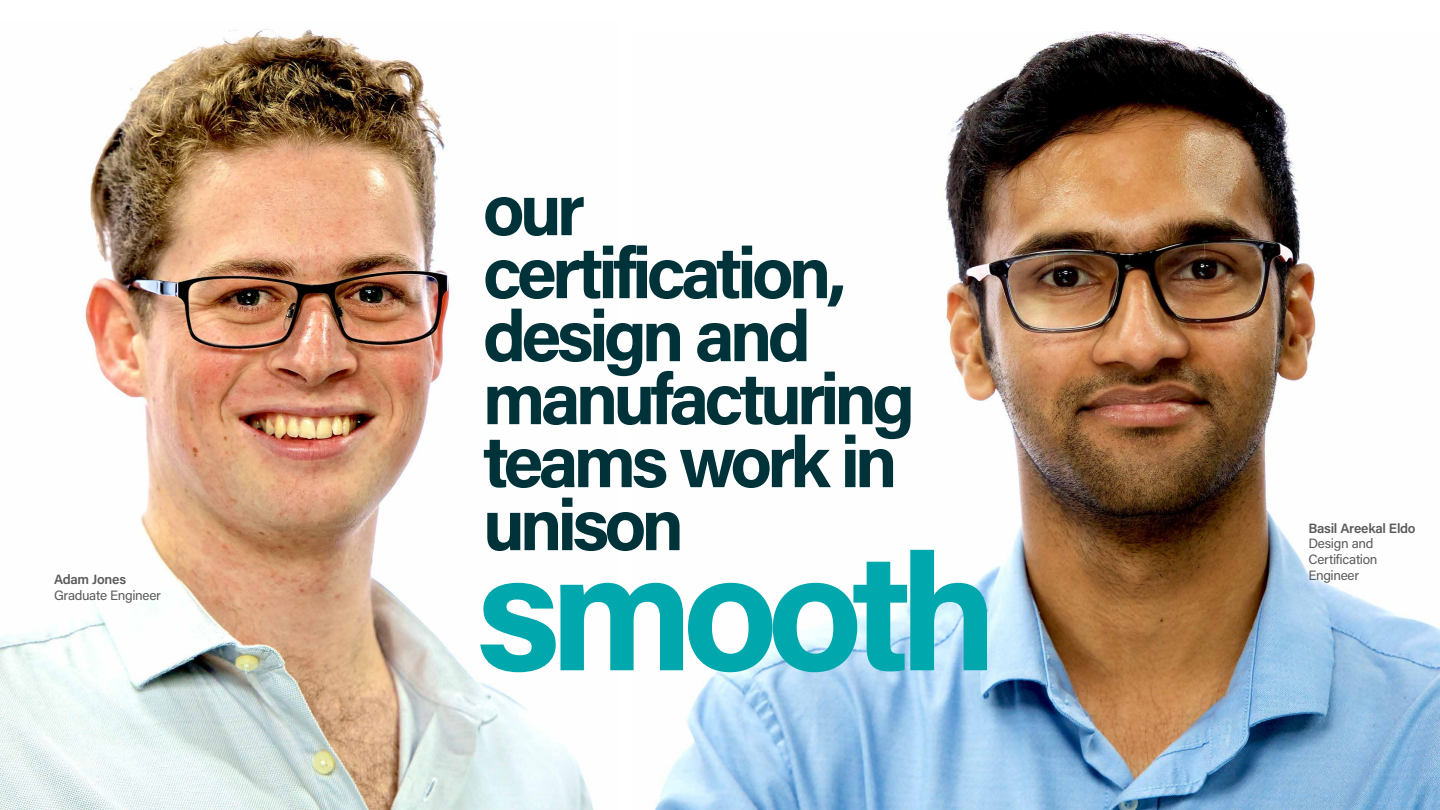
<style>
.page{position:relative;width:1440px;height:810px;background:#fff}
.page>*{position:absolute;margin:0;border:0;box-sizing:border-box;transform-origin:0 0}
.t1{font:700 165px "Acumin Pro";letter-spacing:-.07em;color:#00a7ac}
.t2{font:700 72px/63px "Acumin Pro";letter-spacing:-.07em;color:#003339}
.t3{font:13.5px/15.8px "Acumin Pro";letter-spacing:-.025em;color:#5a5a5a}
.t4{font:600 13.5px "Acumin Pro";letter-spacing:-.02em;color:#5a5a5a}
</style>
<div class="page">
<img style="left:654px;top:32px;width:786px;height:778px">
<img style="left:0;top:29px;width:594px;height:781px">
<p class="t4" style="left:54px;top:570px;width:74px">Adam Jones</p>
<p class="t3" style="left:54px;top:587px;width:108px">Graduate Engineer</p>
<p class="t2" style="left:483px;top:175px;width:434px">our certification, design and manufacturing teams work in unison</p>
<h1 class="t1" style="left:476px;top:497px;width:524px">smooth</h1>
<p class="t4" style="left:1308px;top:519px;width:109px">Basil Areekal Eldo</p>
<p class="t3" style="left:1308px;top:535px;width:71px">Design and<br>Certification<br>Engineer</p>
</div>
